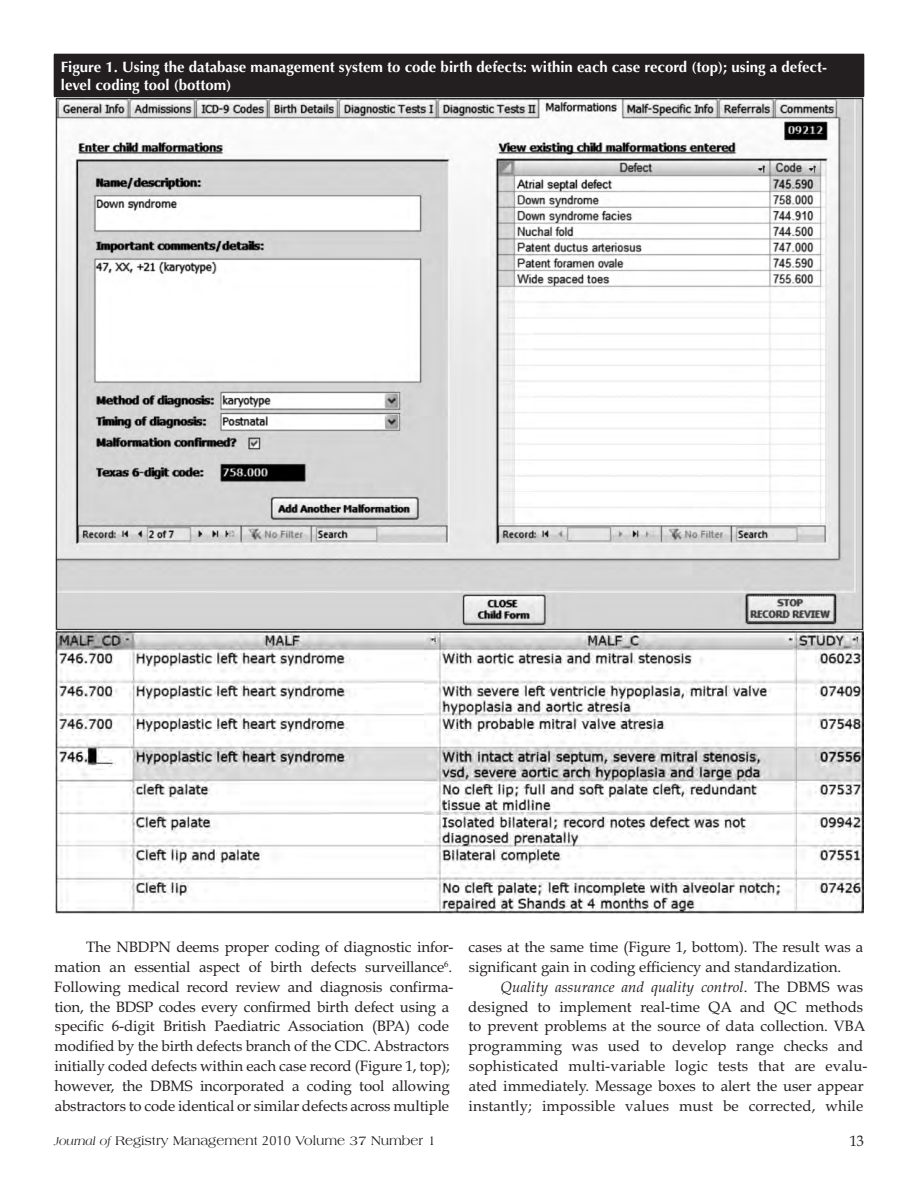
<style>
.page{position:relative;width:918px;height:1188px;background:#fff}
.page>*{position:absolute;margin:0;border:0;box-sizing:border-box;transform-origin:0 0}
._5_Article_text{font:15px/19.8px "Book Antiqua";letter-spacing:-.005em;color:#231f20}
.Table_Head{font:700 15px/18px "Optima LT Std";color:#fff}
._5_Article_text-2{font:15px "Book Antiqua";letter-spacing:-.005em;color:#231f20;scale:.95 1}
.t1{font:13.5px "Americana Std";color:#231f20;scale:.95 1}
.s1{font-style:italic}
.s2{font-style:italic;font-size:12px}
.s3{font-family:"Optima LT Std"}
</style>
<div class="page">
<div style="left:54px;top:54px;width:810px;height:43px;background:#231f20"></div>
<hr style="left:864px;top:54px;width:1px;height:42px;background:#231f20">
<img style="left:55px;top:98px;width:808px;height:816px">
<p class="Table_Head" style="left:61px;top:58px;width:768px">Figure 1. Using the database management system to code birth defects: within each case record (top); using a defect&shy;level coding tool (bottom)</p>
<p class="_5_Article_text" style="left:54px;top:937px;width:401px;text-indent:32px">The NBDPN deems proper coding of diagnostic infor&shy;mation an essential aspect of birth defects surveillance<sup>6</sup>.<br>Following medical record review and diagnosis confirma&shy;tion, the BDSP codes every confirmed birth defect using a specific 6-digit British Paediatric Association (BPA) code modified by the birth defects branch of the CDC. Abstractors initially coded defects within each case record (Figure 1, top); however, the DBMS incorporated a coding tool allowing abstractors to code identical or similar defects across multiple</p>
<p class="_5_Article_text" style="left:468px;top:937px;width:396px">cases at the same time (Figure 1, bottom). The result was a significant gain in coding efficiency and standardization.</p>
<p class="_5_Article_text" style="left:468px;top:977px;width:401px;text-indent:32px"><span class="s1">Quality assurance and quality control</span>. The DBMS was designed to implement real-time QA and QC methods to prevent problems at the source of data collection. VBA programming was used to develop range checks and sophisticated multi-variable logic tests that are evalu&shy;ated immediately. Message boxes to alert the user appear instantly; impossible values must be corrected, while</p>
<p class="t1" style="left:54px;top:1133px;width:404px"><span class="s2">Journal of</span> Registry Management <span class="s3">2010</span> Volume 37 Number 1</p>
<p class="_5_Article_text-2" style="left:850px;top:1132px;width:16px">13</p>
</div>
